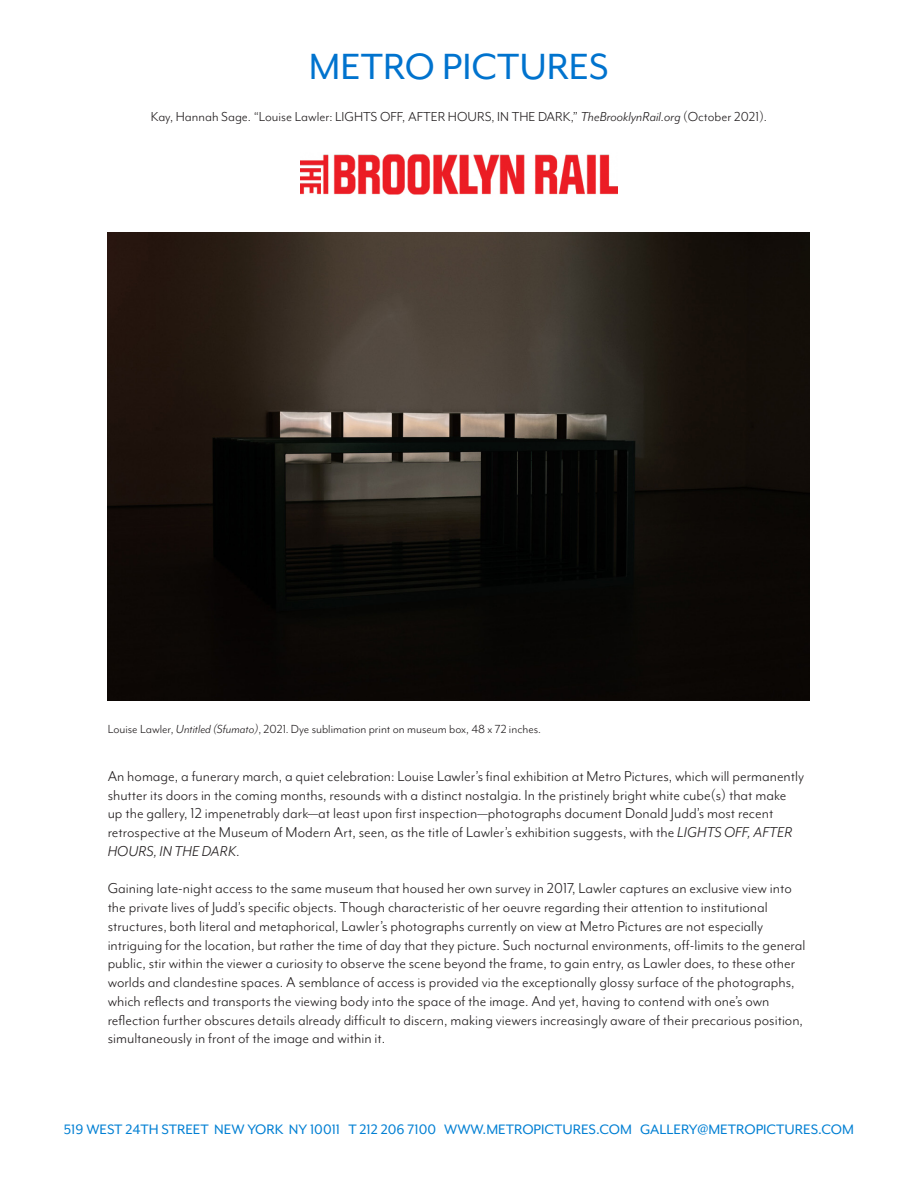
<style>
.page{position:relative;width:918px;height:1188px;background:#fff}
.page>*{position:absolute;margin:0;border:0;box-sizing:border-box;transform-origin:0 0}
.t1{font:42px "Mr Eaves Mod OT";color:#0073ce}
.t2{font:16.5px/18.8px "Mr Eaves Mod OT";color:#231f20}
.t3{font:15.75px "Mr Eaves Mod OT";color:#007fd3}
.t4{font:15px "Mr Eaves Mod OT";color:#231f20}
.t5{font:13.5px "Mr Eaves Mod OT";color:#231f20}
.s1{font-style:italic}
</style>
<div class="page">
<img style="left:300px;top:154px;width:318px;height:41px">
<img style="left:108px;top:233px;width:702px;height:468px">
<p class="t1" style="left:309px;top:44px;width:302px">METRO PICTURES</p>
<p class="t4" style="left:151px;top:108px;width:618px">Kay, Hannah Sage. “Louise Lawler: LIGHTS OFF, AFTER HOURS, IN THE DARK,” <span class="s1">TheBrooklynRail.org</span> (October 2021).</p>
<p class="t5" style="left:108px;top:722px;width:435px">Louise Lawler, <span class="s1">Untitled (Sfumato)</span>, 2021. Dye sublimation print on museum box, 48 x 72 inches.</p>
<p class="t2" style="left:108px;top:767px;width:698px">An homage, a funerary march, a quiet celebration: Louise Lawler’s final exhibition at Metro Pictures, which will permanently shutter its doors in the coming months, resounds with a distinct nostalgia. In the pristinely bright white cube(s) that make up the gallery, 12 impenetrably dark—at least upon first inspection—photographs document Donald Judd’s most recent retrospective at the Museum of Modern Art, seen, as the title of Lawler’s exhibition suggests, with the <span class="s1">LIGHTS OFF, AFTER HOURS, IN THE DARK</span>.</p>
<p class="t2" style="left:108px;top:879px;width:699px">Gaining late-night access to the same museum that housed her own survey in 2017, Lawler captures an exclusive view into the private lives of Judd’s specific objects. Though characteristic of her oeuvre regarding their attention to institutional structures, both literal and metaphorical, Lawler’s photographs currently on view at Metro Pictures are not especially intriguing for the location, but rather the time of day that they picture. Such nocturnal environments, off-limits to the general public, stir within the viewer a curiosity to observe the scene beyond the frame, to gain entry, as Lawler does, to these other worlds and clandestine spaces. A semblance of access is provided via the exceptionally glossy surface of the photographs, which reflects and transports the viewing body into the space of the image. And yet, having to contend with one’s own reflection further obscures details already difficult to discern, making viewers increasingly aware of their precarious position, simultaneously in front of the image and within it.</p>
<p class="t3" style="left:64px;top:1121px;width:792px">519 WEST 24TH STREET NEW YORK NY 10011 T 212 206 7100 WWW.METROPICTURES.COM GALLERY@METROPICTURES.COM</p>
</div>
